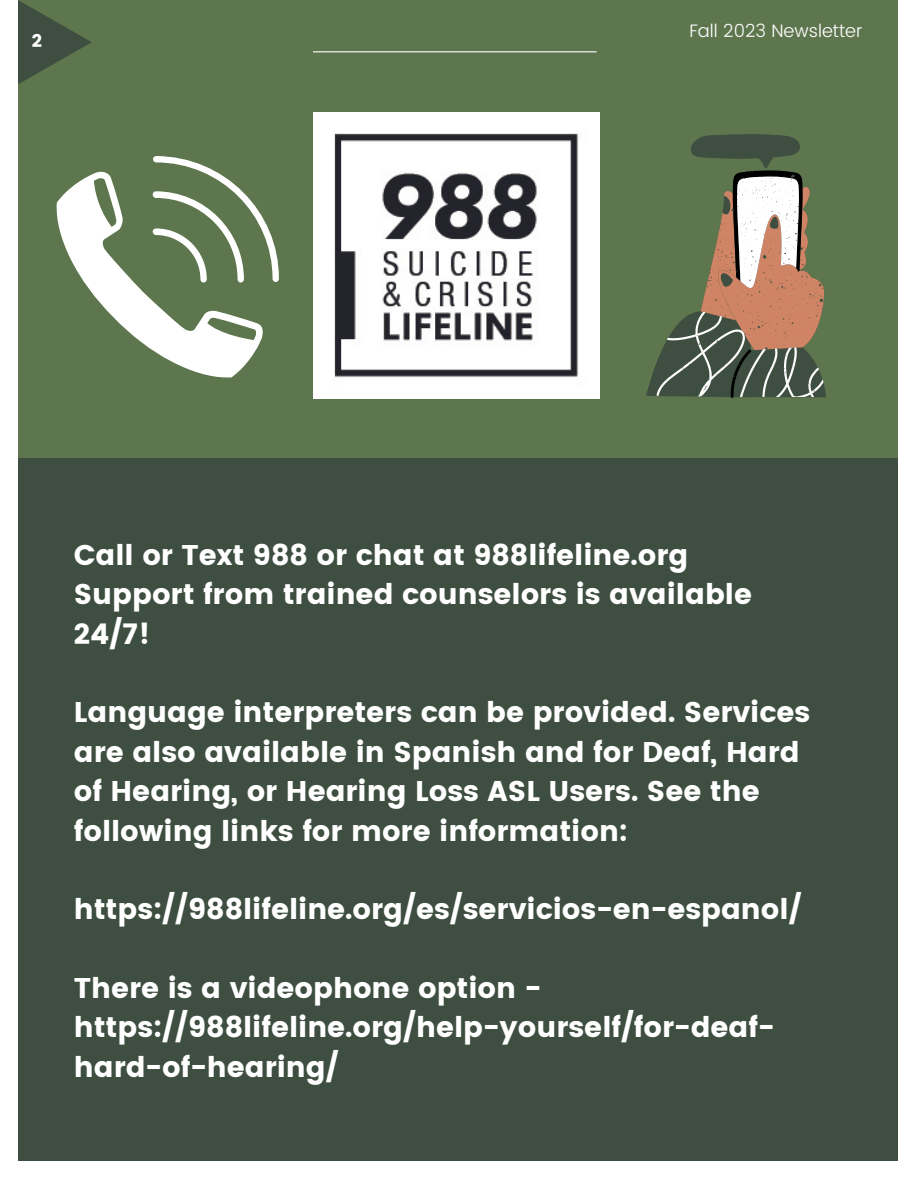
<style>
.page{position:relative;width:918px;height:1188px;background:#fff}
.page>*{position:absolute;margin:0;border:0;box-sizing:border-box;transform-origin:0 0}
.t1{font:28.5px/39.3px "Poppins";color:#fff}
.t2{font:300 18px "Poppins";color:#fff}
.t3{font:18px "Poppins";color:#fff}
</style>
<div class="page">
<div style="left:18px;top:0;width:880px;height:458px;background:#5e764e"></div>
<div style="left:18px;top:459px;width:880px;height:702px;background:#3e4e40"></div>
<hr style="left:313px;top:51px;width:284px;height:1px;background:#fff">
<svg style="left:18px;top:0;width:74px;height:84px"></svg>
<img style="left:313px;top:112px;width:287px;height:287px">
<svg style="left:646px;top:134px;width:180px;height:264px"></svg>
<svg style="left:657px;top:170px;width:167px;height:228px"></svg>
<svg style="left:56px;top:156px;width:223px;height:221px"></svg>
<p class="t3" style="left:32px;top:31px;width:12px">2</p>
<p class="t2" style="left:690px;top:20px;width:174px">Fall 2023 Newsletter</p>
<p class="t1" style="left:74px;top:535px;width:680px">Call or Text 988 or chat at 988lifeline.org<br>Support from trained counselors is available<br>24/7!</p>
<p class="t1" style="left:74px;top:693px;width:738px">Language interpreters can be provided. Services are also available in Spanish and for Deaf, Hard of Hearing, or Hearing Loss ASL Users. See the following links for more information:</p>
<h1 class="t1" style="left:74px;top:890px;width:729px">https://988lifeline.org/es/servicios-en-espanol/</h1>
<h1 class="t1" style="left:74px;top:969px;width:702px">There is a videophone option - https://988lifeline.org/help-yourself/for-deaf&shy;hard-of-hearing/</h1>
</div>
